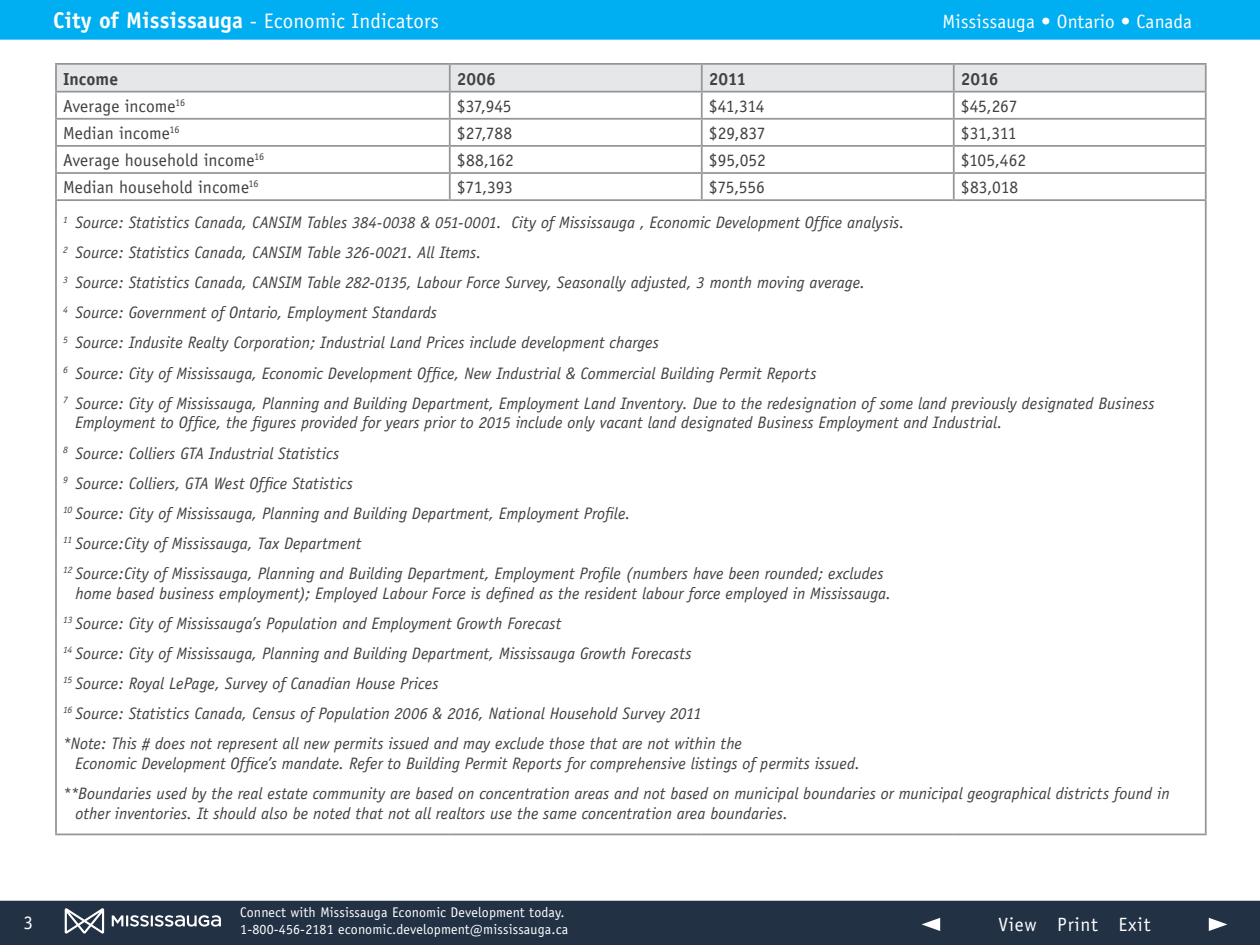
<style>
.page{position:relative;width:1260px;height:945px;background:#fff}
.page>*{position:absolute;margin:0;border:0;box-sizing:border-box;transform-origin:0 0}
.t1{font:21px "Officina Sans";letter-spacing:.01em;color:#fff}
.t2{font:19.25px "Officina Sans";letter-spacing:.01em;color:#fff}
.t3{font:19.25px "Officina Sans";letter-spacing:.04em;color:#fff}
.t4{font:17.5px "Officina Sans";color:#414042}
.t5{font:700 17.5px "Officina Sans";letter-spacing:-.005em;color:#414042}
.t6{font:italic 16.62px/30.1px "Officina Sans";color:#414042}
.t7{font:14px/16.8px "Officina Sans";letter-spacing:.01em;color:#fff}
.s1{font-weight:700;font-size:22.75px}
</style>
<div class="page">
<div style="left:57px;top:65px;width:1148px;height:26px;background:#e6e7e8"></div>
<hr style="left:55px;top:63px;width:395px;height:2px;background:#939598">
<hr style="left:55px;top:65px;width:2px;height:26px;background:#939598">
<hr style="left:450px;top:63px;width:252px;height:2px;background:#939598">
<hr style="left:449px;top:65px;width:2px;height:26px;background:#939598">
<hr style="left:702px;top:63px;width:252px;height:2px;background:#939598">
<hr style="left:701px;top:65px;width:2px;height:26px;background:#939598">
<hr style="left:954px;top:63px;width:253px;height:2px;background:#939598">
<hr style="left:953px;top:65px;width:2px;height:26px;background:#939598">
<hr style="left:1205px;top:65px;width:2px;height:26px;background:#939598">
<hr style="left:55px;top:91px;width:395px;height:2px;background:#939598">
<hr style="left:55px;top:93px;width:2px;height:25px;background:#939598">
<hr style="left:450px;top:91px;width:252px;height:2px;background:#939598">
<hr style="left:449px;top:93px;width:2px;height:25px;background:#939598">
<hr style="left:702px;top:91px;width:252px;height:2px;background:#939598">
<hr style="left:701px;top:93px;width:2px;height:25px;background:#939598">
<hr style="left:954px;top:91px;width:253px;height:2px;background:#939598">
<hr style="left:953px;top:93px;width:2px;height:25px;background:#939598">
<hr style="left:1205px;top:93px;width:2px;height:25px;background:#939598">
<hr style="left:55px;top:118px;width:395px;height:2px;background:#939598">
<hr style="left:55px;top:120px;width:2px;height:25px;background:#939598">
<hr style="left:450px;top:118px;width:252px;height:2px;background:#939598">
<hr style="left:449px;top:120px;width:2px;height:25px;background:#939598">
<hr style="left:702px;top:118px;width:252px;height:2px;background:#939598">
<hr style="left:701px;top:120px;width:2px;height:25px;background:#939598">
<hr style="left:954px;top:118px;width:253px;height:2px;background:#939598">
<hr style="left:953px;top:120px;width:2px;height:25px;background:#939598">
<hr style="left:1205px;top:120px;width:2px;height:25px;background:#939598">
<hr style="left:55px;top:145px;width:395px;height:2px;background:#939598">
<hr style="left:55px;top:147px;width:2px;height:25px;background:#939598">
<hr style="left:450px;top:145px;width:252px;height:2px;background:#939598">
<hr style="left:449px;top:147px;width:2px;height:25px;background:#939598">
<hr style="left:702px;top:145px;width:252px;height:2px;background:#939598">
<hr style="left:701px;top:147px;width:2px;height:25px;background:#939598">
<hr style="left:954px;top:145px;width:253px;height:2px;background:#939598">
<hr style="left:953px;top:147px;width:2px;height:25px;background:#939598">
<hr style="left:1205px;top:147px;width:2px;height:25px;background:#939598">
<hr style="left:55px;top:172px;width:395px;height:2px;background:#939598">
<hr style="left:55px;top:174px;width:2px;height:25px;background:#939598">
<hr style="left:450px;top:172px;width:252px;height:2px;background:#939598">
<hr style="left:449px;top:174px;width:2px;height:25px;background:#939598">
<hr style="left:702px;top:172px;width:252px;height:2px;background:#939598">
<hr style="left:701px;top:174px;width:2px;height:25px;background:#939598">
<hr style="left:954px;top:172px;width:253px;height:2px;background:#939598">
<hr style="left:953px;top:174px;width:2px;height:25px;background:#939598">
<hr style="left:1205px;top:174px;width:2px;height:25px;background:#939598">
<hr style="left:55px;top:199px;width:395px;height:2px;background:#939598">
<hr style="left:55px;top:201px;width:2px;height:633px;background:#939598">
<hr style="left:450px;top:199px;width:252px;height:2px;background:#939598">
<hr style="left:702px;top:199px;width:252px;height:2px;background:#939598">
<hr style="left:954px;top:199px;width:253px;height:2px;background:#939598">
<hr style="left:1205px;top:201px;width:2px;height:633px;background:#939598">
<hr style="left:55px;top:834px;width:395px;height:1px;background:#939598">
<hr style="left:450px;top:834px;width:252px;height:1px;background:#939598">
<hr style="left:702px;top:834px;width:252px;height:1px;background:#939598">
<hr style="left:954px;top:834px;width:253px;height:1px;background:#939598">
<div style="left:0;top:900px;width:1260px;height:45px;background:#223144"></div>
<div style="left:0;top:0;width:1260px;height:40px;background:#00aef2"></div>
<svg style="left:1209px;top:918px;width:18px;height:13px"></svg>
<svg style="left:922px;top:918px;width:18px;height:13px"></svg>
<svg style="left:65px;top:908px;width:39px;height:26px"></svg>
<svg style="left:112px;top:915px;width:109px;height:12px"></svg>
<p class="t1" style="left:53px;top:9px;width:387px"><span class="s1">City of Mississauga</span> - Economic Indicators</p>
<p class="t2" style="left:943px;top:10px;width:251px">Mississauga • Ontario • Canada</p>
<p class="t5" style="left:63px;top:68px;width:57px">Income</p>
<p class="t5" style="left:457px;top:68px;width:41px">2006</p>
<p class="t5" style="left:709px;top:68px;width:39px">2011</p>
<p class="t5" style="left:961px;top:68px;width:39px">2016</p>
<p class="t4" style="left:63px;top:96px;width:124px">Average income<sup>16</sup></p>
<p class="t4" style="left:457px;top:96px;width:56px">$37,945</p>
<p class="t4" style="left:709px;top:96px;width:57px">$41,314</p>
<p class="t4" style="left:961px;top:96px;width:58px">$45,267</p>
<p class="t4" style="left:63px;top:123px;width:118px">Median income<sup>16</sup></p>
<p class="t4" style="left:457px;top:123px;width:57px">$27,788</p>
<p class="t4" style="left:709px;top:123px;width:58px">$29,837</p>
<p class="t4" style="left:961px;top:123px;width:57px">$31,311</p>
<p class="t4" style="left:63px;top:150px;width:203px">Average household income<sup>16</sup></p>
<p class="t4" style="left:457px;top:150px;width:59px">$88,162</p>
<p class="t4" style="left:709px;top:150px;width:59px">$95,052</p>
<p class="t4" style="left:961px;top:150px;width:67px">$105,462</p>
<p class="t4" style="left:63px;top:177px;width:197px">Median household income<sup>16</sup></p>
<p class="t4" style="left:457px;top:177px;width:58px">$71,393</p>
<p class="t4" style="left:709px;top:177px;width:58px">$75,556</p>
<p class="t4" style="left:961px;top:177px;width:59px">$83,018</p>
<p class="t6" style="left:63px;top:208px;width:1093px"><sup>1</sup> Source: Statistics Canada, CANSIM Tables 384-0038 &amp; 051-0001. City of Mississauga , Economic Development Office analysis.<br><sup>2</sup> Source: Statistics Canada, CANSIM Table 326-0021. All Items.<br><sup>3</sup> Source: Statistics Canada, CANSIM Table 282-0135, Labour Force Survey, Seasonally adjusted, 3 month moving average.<br><sup>4</sup> Source: Government of Ontario, Employment Standards<br><sup>5</sup> Source: Indusite Realty Corporation; Industrial Land Prices include development charges<br><sup>6</sup> Source: City of Mississauga, Economic Development Office, New Industrial &amp; Commercial Building Permit Reports<br><sup>7</sup> Source: City of Mississauga, Planning and Building Department, Employment Land Inventory. Due to the redesignation of some land previously designated Business</p>
<p class="t6" style="left:63px;top:408px;width:941px;text-indent:13px">Employment to Office, the figures provided for years prior to 2015 include only vacant land designated Business Employment and Industrial.<br><sup>8</sup> Source: Colliers GTA Industrial Statistics<br><sup>9</sup> Source: Colliers, GTA West Office Statistics<br><sup>10</sup> Source: City of Mississauga, Planning and Building Department, Employment Profile.<br><sup>11</sup> Source:City of Mississauga, Tax Department<br><sup>12</sup> Source:City of Mississauga, Planning and Building Department, Employment Profile (numbers have been rounded; excludes</p>
<p class="t6" style="left:63px;top:578px;width:830px;text-indent:13px">home based business employment); Employed Labour Force is defined as the resident labour force employed in Mississauga.<br><sup>13</sup> Source: City of Mississauga’s Population and Employment Growth Forecast<br><sup>14</sup> Source: City of Mississauga, Planning and Building Department, Mississauga Growth Forecasts<br><sup>15</sup> Source: Royal LePage, Survey of Canadian House Prices<br><sup>16</sup> Source: Statistics Canada, Census of Population 2006 &amp; 2016, National Household Survey 2011<br>*Note: This # does not represent all new permits issued and may exclude those that are not within the</p>
<p class="t6" style="left:63px;top:748px;width:1108px;text-indent:13px">Economic Development Office’s mandate. Refer to Building Permit Reports for comprehensive listings of permits issued.<br>**Boundaries used by the real estate community are based on concentration areas and not based on municipal boundaries or municipal geographical districts found in</p>
<p class="t6" style="left:76px;top:798px;width:714px">other inventories. It should also be noted that not all realtors use the same concentration area boundaries.</p>
<p class="t2" style="left:24px;top:911px;width:11px">3</p>
<p class="t7" style="left:240px;top:904px;width:330px">Connect with Mississauga Economic Development today.<br>1-800-456-2181 economic.development@mississauga.ca</p>
<p class="t3" style="left:998px;top:913px;width:154px">View Print Exit</p>
</div>
